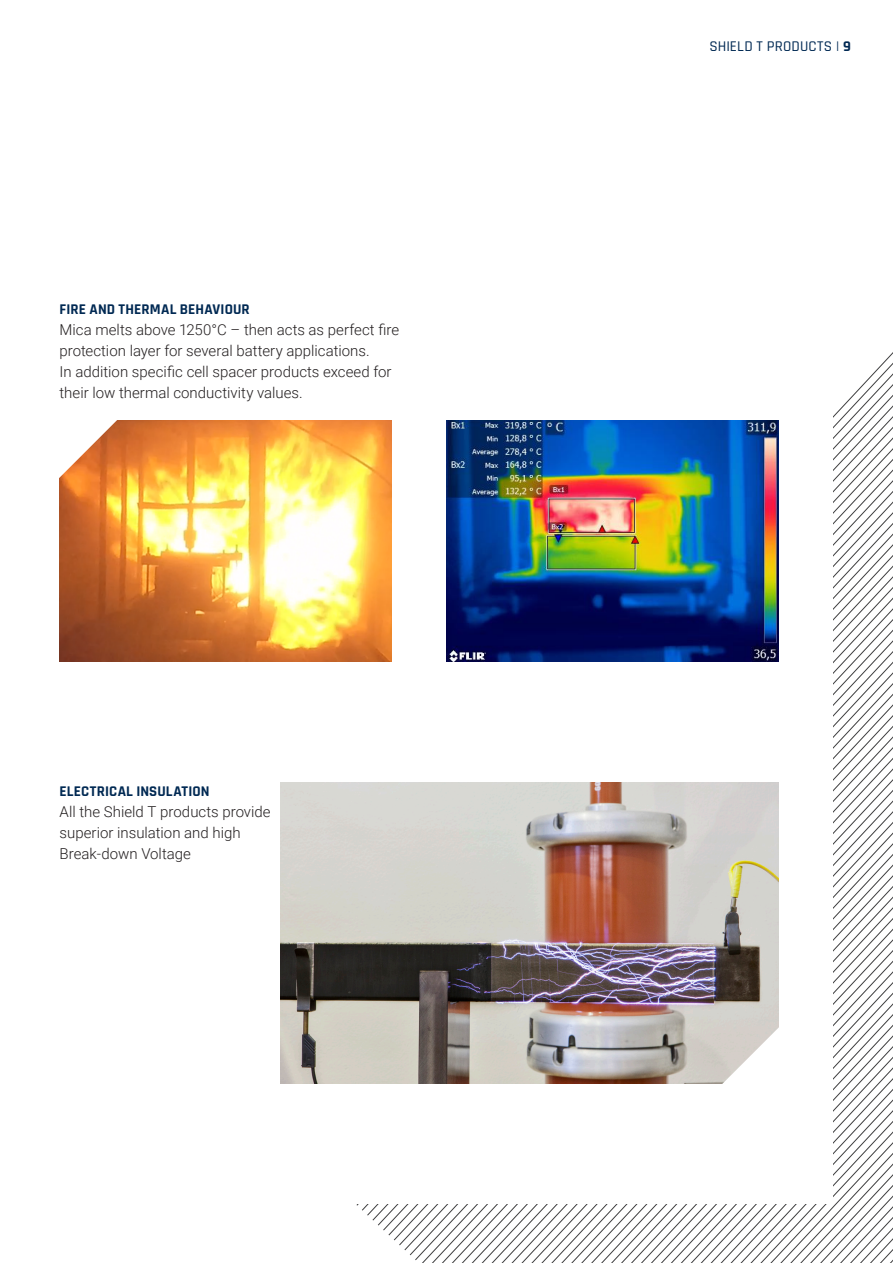
<style>
.page{position:relative;width:893px;height:1263px;background:#fff}
.page>*{position:absolute;margin:0;border:0;box-sizing:border-box;transform-origin:0 0}
._00_Lauftext_Light_1{font:300 15px/21px "Roboto";color:#231f20}
._00_Lauftext_Light_1-2{font:700 15px "Rajdhani";letter-spacing:.01em;color:#002953}
.t1{font:500 15px "Rajdhani";letter-spacing:.01em;color:#002953}
.s1{font-weight:700}
</style>
<div class="page">
<svg style="left:356px;top:1204px;width:458px;height:59px"></svg>
<svg style="left:814px;top:450px;width:79px;height:813px"></svg>
<div style="left:0;top:0;width:833px;height:1203px;background:#fff"></div>
<img style="left:446px;top:421px;width:332px;height:241px">
<img style="left:59px;top:421px;width:332px;height:241px">
<img style="left:281px;top:782px;width:497px;height:301px">
<svg style="left:711px;top:1018px;width:68px;height:66px"></svg>
<svg style="left:59px;top:420px;width:70px;height:65px"></svg>
<p class="_00_Lauftext_Light_1-2" style="left:60px;top:300px;width:192px">FIRE AND THERMAL BEHAVIOUR</p>
<p class="_00_Lauftext_Light_1" style="left:60px;top:319px;width:341px">Mica melts above 1250°C – then acts as perfect fire protection layer for several battery applications.</p>
<p class="_00_Lauftext_Light_1" style="left:60px;top:361px;width:334px">In addition specific cell spacer products exceed for their low thermal conductivity values.</p>
<p class="_00_Lauftext_Light_1-2" style="left:60px;top:782px;width:152px">ELECTRICAL INSULATION</p>
<p class="_00_Lauftext_Light_1" style="left:60px;top:800px;width:213px">All the Shield T products provide superior insulation and high<br>Break-down Voltage</p>
<p class="t1" style="left:709px;top:38px;width:143px">SHIELD T PRODUCTS | <span class="s1">9</span></p>
</div>
